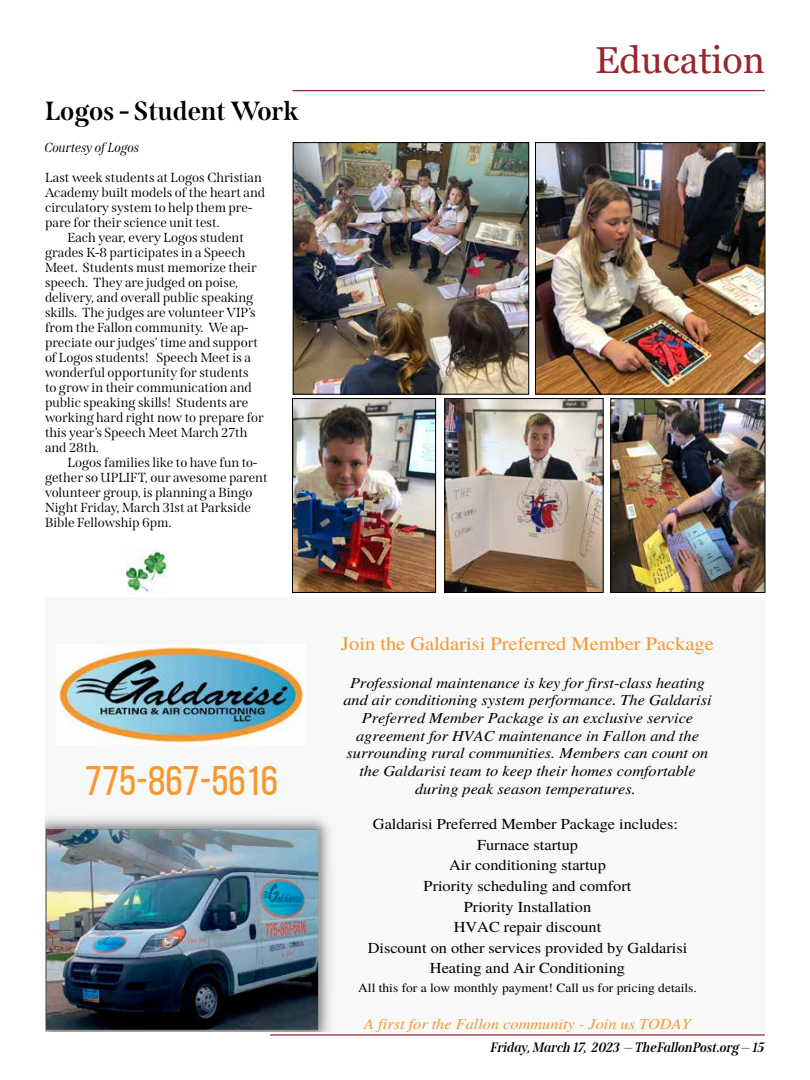
<style>
.page{position:relative;width:810px;height:1080px;background:#fff}
.page>*{position:absolute;margin:0;border:0;box-sizing:border-box;transform-origin:0 0}
.t1{font:41.25px "Bebas Neue";color:#f8972e;scale:1.07 1}
.t2{font:37.5px "Georgia";color:#97262e}
.t3{font:700 26.25px "Span";color:#000}
.t4{font:19px "Te X Gyre Termes";color:#f8972e;scale:1.07 1}
.t5{font:italic 15.25px/17.8px "Te X Gyre Termes";color:#000;text-align:center;scale:1.07 1}
.t6{font:15.25px/20.6px "Te X Gyre Termes";color:#000;text-align:center;scale:1.07 1}
.t7{font:italic 15.25px "Te X Gyre Termes";color:#f8972e;scale:1.07 1}
.t8{font:italic 700 13.75px "Span";color:#000}
.t9{font:13.12px "Span";color:#000}
.t10{font:italic 13.12px "Span";color:#000}
.t11{font:12.62px "Te X Gyre Termes";color:#000;scale:1.07 1}
</style>
<div class="page">
<hr style="left:292px;top:90px;width:473px;height:1px;background:#97262e">
<hr style="left:270px;top:1034px;width:495px;height:2px;background:#97262e">
<img style="left:295px;top:144px;width:232px;height:249px">
<div style="left:293px;top:142px;width:236px;height:253px;border:1px solid #000"></div>
<img style="left:613px;top:400px;width:150px;height:191px">
<div style="left:611px;top:398px;width:154px;height:195px;border:1px solid #000"></div>
<img style="left:537px;top:144px;width:226px;height:249px">
<div style="left:535px;top:142px;width:230px;height:253px;border:1px solid #000"></div>
<img style="left:294px;top:400px;width:140px;height:191px">
<div style="left:292px;top:398px;width:144px;height:195px;border:1px solid #000"></div>
<img style="left:446px;top:400px;width:155px;height:191px">
<div style="left:444px;top:398px;width:159px;height:195px;border:1px solid #000"></div>
<div style="left:45px;top:597px;width:720px;height:434px;background:#f7f8f8"></div>
<img style="left:58px;top:646px;width:247px;height:97px">
<img style="left:45px;top:817px;width:286px;height:214px">
<img style="left:126px;top:550px;width:42px;height:42px">
<h3 class="t3" style="left:45px;top:95px;width:255px">Logos - Student Work</h3>
<p class="t10" style="left:45px;top:140px;width:96px">Courtesy of Logos</p>
<p class="t9" style="left:45px;top:170px;width:218px">Last week students at Logos Christian</p>
<p class="t9" style="left:45px;top:185px;width:222px">Academy built models of the heart and</p>
<p class="t9" style="left:45px;top:200px;width:209px">circulatory system to help them pre-</p>
<p class="t9" style="left:45px;top:215px;width:176px">pare for their science unit test.</p>
<p class="t9" style="left:67px;top:230px;width:178px">Each year, every Logos student</p>
<p class="t9" style="left:45px;top:245px;width:202px">grades K-8 participates in a Speech</p>
<p class="t9" style="left:45px;top:260px;width:213px">Meet. Students must memorize their</p>
<p class="t9" style="left:45px;top:275px;width:195px">speech. They are judged on poise,</p>
<p class="t9" style="left:45px;top:290px;width:210px">delivery, and overall public speaking</p>
<p class="t9" style="left:45px;top:305px;width:212px">skills. The judges are volunteer VIP’s</p>
<p class="t9" style="left:45px;top:320px;width:205px">from the Fallon community. We ap-</p>
<p class="t9" style="left:45px;top:335px;width:215px">preciate our judges’ time and support</p>
<p class="t9" style="left:45px;top:350px;width:207px">of Logos students! Speech Meet is a</p>
<p class="t9" style="left:45px;top:365px;width:205px">wonderful opportunity for students</p>
<p class="t9" style="left:45px;top:380px;width:208px">to grow in their communication and</p>
<p class="t9" style="left:45px;top:395px;width:205px">public speaking skills! Students are</p>
<p class="t9" style="left:45px;top:410px;width:220px">working hard right now to prepare for</p>
<p class="t9" style="left:45px;top:425px;width:204px">this year’s Speech Meet March 27th</p>
<p class="t9" style="left:45px;top:440px;width:56px">and 28th.</p>
<p class="t9" style="left:67px;top:455px;width:191px">Logos families like to have fun to-</p>
<p class="t9" style="left:45px;top:470px;width:224px">gether so UPLIFT, our awesome parent</p>
<p class="t9" style="left:45px;top:485px;width:209px">volunteer group, is planning a Bingo</p>
<p class="t9" style="left:45px;top:500px;width:207px">Night Friday, March 31st at Parkside</p>
<p class="t9" style="left:45px;top:515px;width:128px">Bible Fellowship 6pm.</p>
<h2 class="t2" style="left:595px;top:38px;width:171px">Education</h2>
<h1 class="t1" style="left:85px;top:759px;width:182px">775-867-5616</h1>
<h3 class="t4" style="left:341px;top:630px;width:350px">Join the Galdarisi Preferred Member Package</h3>
<p class="t5" style="left:343px;top:673px;width:346px">Professional maintenance is key for first-class heating and air conditioning system performance. The Galdarisi Preferred Member Package is an exclusive service agreement for HVAC maintenance in Fallon and the surrounding rural communities. Members can count on the Galdarisi team to keep their homes comfortable during peak season temperatures.</p>
<p class="t6" style="left:368px;top:813px;width:300px">Galdarisi Preferred Member Package includes:<br>Furnace startup<br>Air conditioning startup<br>Priority scheduling and comfort<br>Priority Installation<br>HVAC repair discount<br>Discount on other services provided by Galdarisi<br>Heating and Air Conditioning</p>
<p class="t11" style="left:358px;top:979px;width:318px">All this for a low monthly payment! Call us for pricing details.</p>
<p class="t7" style="left:364px;top:1012px;width:307px">A first for the Fallon community - Join us TODAY</p>
<p class="t8" style="left:491px;top:1039px;width:275px">Friday, March 17, 2023 — TheFallonPost.org — 15</p>
</div>
